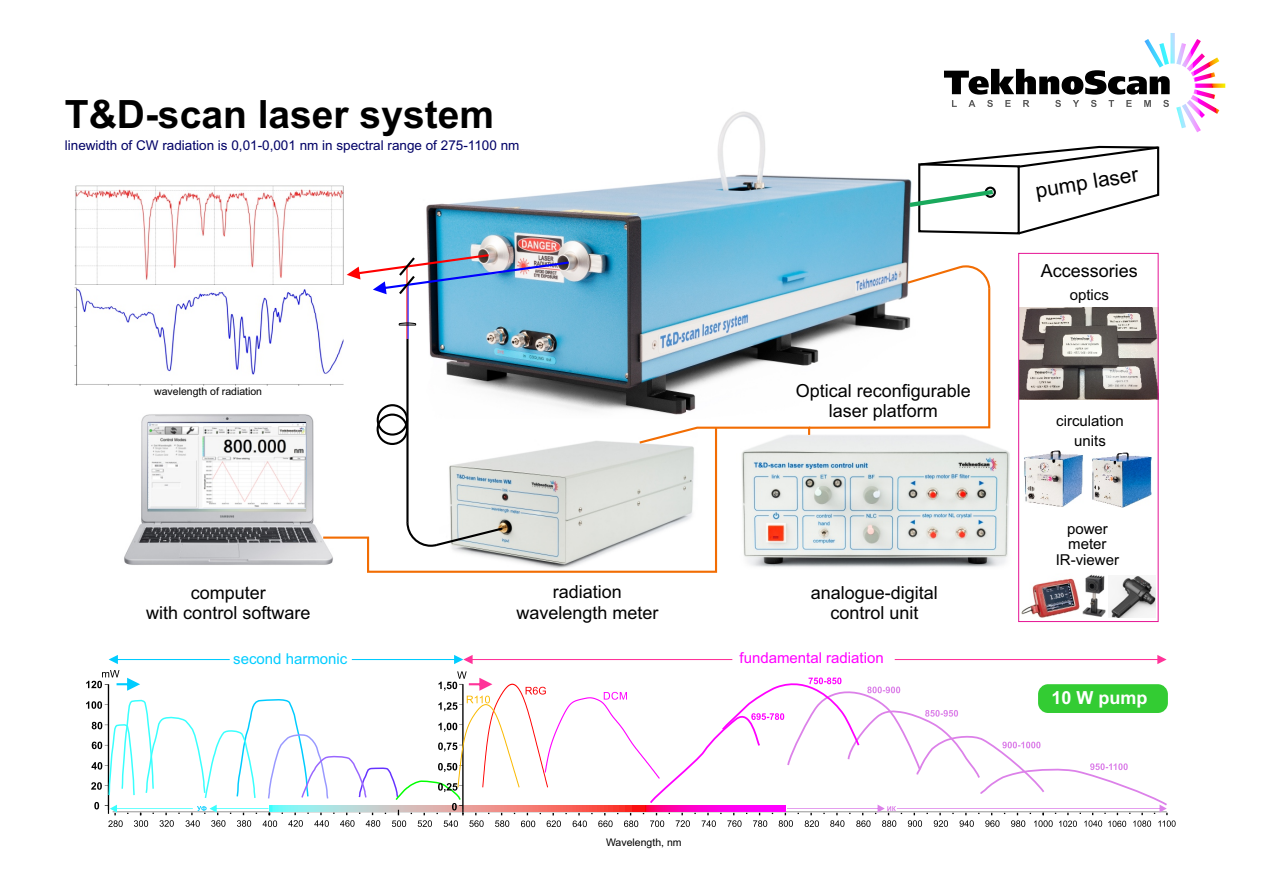
<style>
.page{position:relative;width:1263px;height:893px;background:#fff}
.page>*{position:absolute;margin:0;border:0;box-sizing:border-box;transform-origin:0 0}
.t1{font:700 39px "Arial";color:#000}
.t2{font:21px "Arial";color:#000}
.t3{font:18px/20.1px "Arial";color:#000;text-align:center}
.t4{font:700 18px "Arial";color:#fff}
.t5{font:15px/15.1px "Arial";color:#000;text-align:center}
.t6{font:15px "Arial";color:#f0f}
.t7{font:15px "Arial";color:#0cf}
.t8{font:13.5px "Arial";color:#006}
.t9{font:10.5px "Arial";color:#000}
</style>
<div class="page">
<div style="left:377px;top:404px;width:31px;height:32px;border:2px solid #000;border-radius:50%"></div>
<div style="left:376px;top:413px;width:32px;height:32px;border:2px solid #000;border-radius:50%"></div>
<img style="left:124px;top:414px;width:197px;height:151px">
<img style="left:149px;top:424px;width:157px;height:85px">
<img style="left:741px;top:445px;width:269px;height:123px">
<img style="left:426px;top:111px;width:484px;height:300px">
<hr style="left:406px;top:266px;width:1px;height:73px;background:#f00">
<hr style="left:407px;top:284px;width:2px;height:55px;background:#00f">
<img style="left:347px;top:254px;width:222px;height:42px">
<hr style="left:406px;top:339px;width:3px;height:183px;background:#000">
<svg style="left:321px;top:426px;width:397px;height:147px"></svg>
<svg style="left:637px;top:264px;width:354px;height:181px"></svg>
<svg style="left:398px;top:322px;width:19px;height:4px"></svg>
<img style="left:75px;top:186px;width:268px;height:99px">
<img style="left:74px;top:288px;width:270px;height:97px">
<svg style="left:905px;top:145px;width:255px;height:91px"></svg>
<img style="left:1020px;top:307px;width:139px;height:93px">
<img style="left:1024px;top:451px;width:59px;height:56px">
<img style="left:1092px;top:453px;width:59px;height:54px">
<img style="left:1022px;top:574px;width:83px;height:44px">
<div style="left:1018px;top:253px;width:140px;height:369px;border:1px solid #e51494"></div>
<img style="left:1108px;top:576px;width:47px;height:42px">
<svg style="left:109px;top:655px;width:121px;height:9px"></svg>
<svg style="left:352px;top:655px;width:380px;height:9px"></svg>
<svg style="left:895px;top:655px;width:271px;height:9px"></svg>
<svg style="left:86px;top:670px;width:1089px;height:157px"></svg>
<svg style="left:944px;top:33px;width:281px;height:99px"></svg>
<h1 class="t1" style="left:65px;top:99px;width:431px">T&amp;D-scan laser system</h1>
<p class="t8" style="left:65px;top:141px;width:456px">linewidth of CW radiation is 0,01-0,001 nm in spectral range of 275-1100 nm</p>
<p class="t9" style="left:154px;top:387px;width:109px">wavelength of radiation</p>
<p class="t3" style="left:796px;top:382px;width:177px">Optical reconfigurable laser platform</p>
<p class="t3" style="left:146px;top:584px;width:166px">computer<br>with control software</p>
<p class="t7" style="left:233px;top:653px;width:116px">second harmonic</p>
<p class="t3" style="left:516px;top:584px;width:144px">radiation wavelength meter</p>
<p class="t3" style="left:811px;top:584px;width:129px">analogue-digital control unit</p>
<p class="t6" style="left:739px;top:652px;width:146px">fundamental radiation</p>
<p class="t9" style="left:606px;top:838px;width:77px">Wavelength, nm</p>
<p class="t2" style="left:1034px;top:182px;width:105px;rotate:-9deg">pump laser</p>
<p class="t3" style="left:1041px;top:262px;width:99px">Accessories</p>
<p class="t5" style="left:1070px;top:289px;width:41px">optics</p>
<p class="t5" style="left:1056px;top:413px;width:69px;line-height:20px">circulation units</p>
<p class="t5" style="left:1056px;top:523px;width:65px">power meter<br>IR-viewer</p>
<p class="t4" style="left:1051px;top:691px;width:98px">10 W pump</p>
</div>
